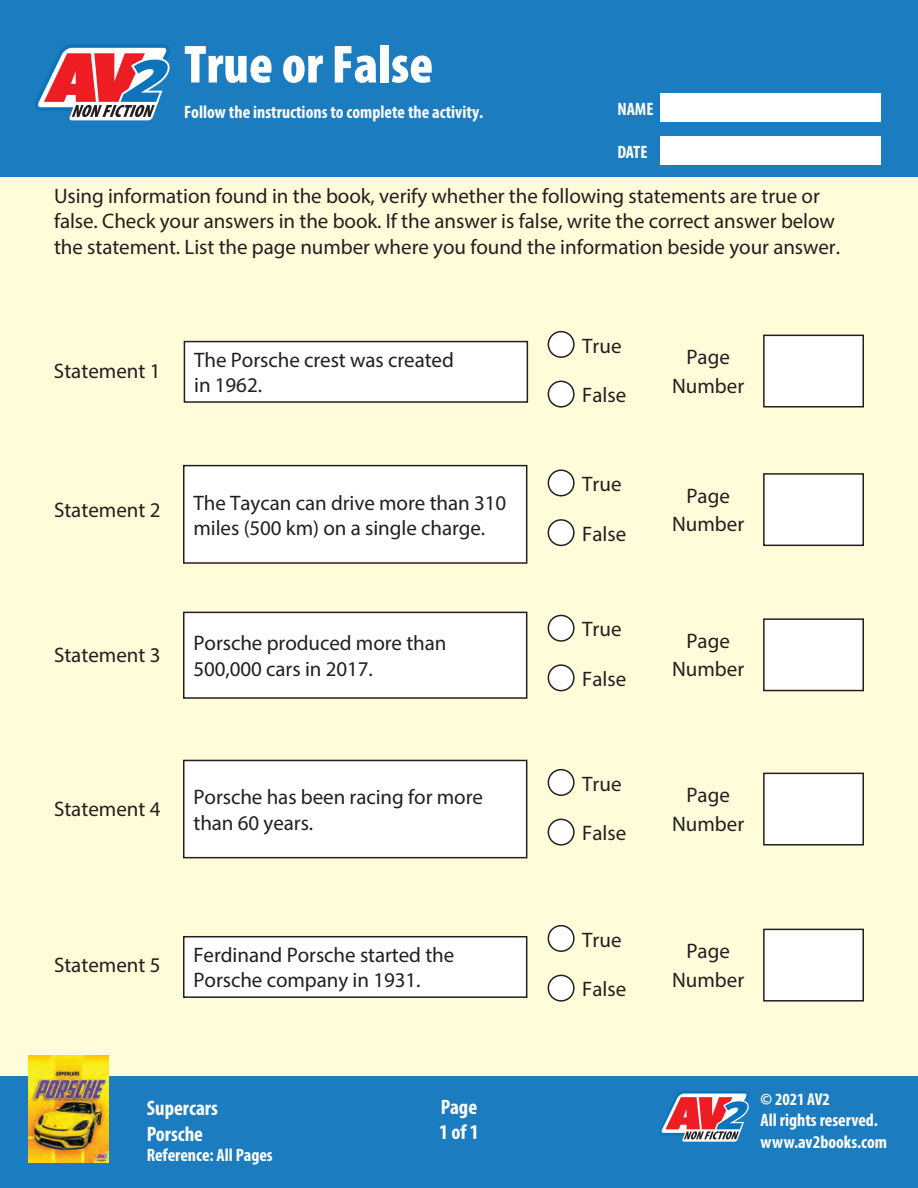
<style>
.page{position:relative;width:918px;height:1188px;background:#fffcd9}
.page>*{position:absolute;margin:0;border:0;box-sizing:border-box;transform-origin:0 0}
.head{font:900 condensed 54px "Myriad Pro";color:#fff}
.activity_text{font:21px/25.2px "Myriad Pro";letter-spacing:-.005em;color:#231f20}
.Question_no_drop{font:21px "Myriad Pro";color:#231f20}
.t1{font:700 condensed 21px/25.2px "Myriad Pro";color:#fff}
.description{font:700 condensed 18px/21.6px "Myriad Pro";color:#fff}
.t2{font:700 condensed 17.25px "Myriad Pro";color:#fff}
</style>
<div class="page">
<div style="left:0;top:0;width:918px;height:177px;background:#1c7cc0"></div>
<div style="left:660px;top:93px;width:220px;height:29px;background:#fff"></div>
<div style="left:660px;top:136px;width:220px;height:29px;background:#fff"></div>
<div style="left:0;top:1076px;width:918px;height:112px;background:#1c7cc0"></div>
<img style="left:29px;top:1056px;width:80px;height:106px">
<svg style="left:34px;top:44px;width:136px;height:76px"></svg>
<svg style="left:659px;top:1091px;width:90px;height:51px"></svg>
<div style="left:764px;top:474px;width:99px;height:71px;background:#fff"></div>
<div style="left:763px;top:473px;width:101px;height:73px;border:2px solid #231f20"></div>
<div style="left:764px;top:619px;width:99px;height:72px;background:#fff"></div>
<div style="left:763px;top:618px;width:101px;height:73px;border:2px solid #231f20"></div>
<div style="left:764px;top:773px;width:99px;height:72px;background:#fff"></div>
<div style="left:763px;top:773px;width:101px;height:73px;border:2px solid #231f20"></div>
<div style="left:764px;top:929px;width:99px;height:72px;background:#fff"></div>
<div style="left:763px;top:929px;width:101px;height:73px;border:2px solid #231f20"></div>
<div style="left:184px;top:466px;width:343px;height:97px;background:#fff"></div>
<div style="left:183px;top:465px;width:344px;height:99px;border:2px solid #231f20"></div>
<div style="left:184px;top:612px;width:343px;height:86px;background:#fff"></div>
<div style="left:183px;top:612px;width:344px;height:87px;border:2px solid #231f20"></div>
<div style="left:184px;top:760px;width:343px;height:98px;background:#fff"></div>
<div style="left:183px;top:760px;width:344px;height:98px;border:2px solid #231f20"></div>
<div style="left:184px;top:937px;width:343px;height:60px;background:#fff"></div>
<div style="left:183px;top:936px;width:344px;height:62px;border:2px solid #231f20"></div>
<div style="left:764px;top:335px;width:99px;height:72px;background:#fff"></div>
<div style="left:763px;top:335px;width:101px;height:72px;border:2px solid #231f20"></div>
<div style="left:184px;top:342px;width:343px;height:60px;background:#fff"></div>
<div style="left:184px;top:341px;width:344px;height:62px;border:2px solid #231f20"></div>
<div style="left:548px;top:332px;width:26px;height:25px;background:#fff;border-radius:50%"></div>
<div style="left:548px;top:331px;width:27px;height:27px;border:2px solid #231f20;border-radius:50%"></div>
<div style="left:548px;top:381px;width:26px;height:26px;background:#fff;border-radius:50%"></div>
<div style="left:548px;top:381px;width:27px;height:27px;border:2px solid #231f20;border-radius:50%"></div>
<div style="left:548px;top:470px;width:26px;height:26px;background:#fff;border-radius:50%"></div>
<div style="left:548px;top:469px;width:27px;height:27px;border:2px solid #231f20;border-radius:50%"></div>
<div style="left:548px;top:520px;width:26px;height:25px;background:#fff;border-radius:50%"></div>
<div style="left:548px;top:519px;width:27px;height:27px;border:2px solid #231f20;border-radius:50%"></div>
<div style="left:548px;top:615px;width:26px;height:26px;background:#fff;border-radius:50%"></div>
<div style="left:548px;top:615px;width:27px;height:27px;border:2px solid #231f20;border-radius:50%"></div>
<div style="left:548px;top:665px;width:26px;height:26px;background:#fff;border-radius:50%"></div>
<div style="left:548px;top:664px;width:27px;height:27px;border:2px solid #231f20;border-radius:50%"></div>
<div style="left:548px;top:770px;width:26px;height:25px;background:#fff;border-radius:50%"></div>
<div style="left:548px;top:769px;width:27px;height:27px;border:2px solid #231f20;border-radius:50%"></div>
<div style="left:548px;top:819px;width:26px;height:26px;background:#fff;border-radius:50%"></div>
<div style="left:548px;top:819px;width:27px;height:27px;border:2px solid #231f20;border-radius:50%"></div>
<div style="left:548px;top:926px;width:26px;height:25px;background:#fff;border-radius:50%"></div>
<div style="left:548px;top:925px;width:27px;height:27px;border:2px solid #231f20;border-radius:50%"></div>
<div style="left:548px;top:975px;width:26px;height:26px;background:#fff;border-radius:50%"></div>
<div style="left:548px;top:975px;width:27px;height:27px;border:2px solid #231f20;border-radius:50%"></div>
<p class="head" style="left:184px;top:30px;width:250px">True or False</p>
<p class="description" style="left:184px;top:100px;width:300px">Follow the instructions to complete the activity.</p>
<p class="description" style="left:617px;top:98px;width:38px">NAME</p>
<p class="description" style="left:617px;top:141px;width:32px">DATE</p>
<p class="activity_text" style="left:54px;top:183px;width:788px">Using information found in the book, verify whether the following statements are true or false. Check your answers in the book. If the answer is false, write the correct answer below the statement. List the page number where you found the information beside your answer.</p>
<p class="Question_no_drop" style="left:54px;top:358px;width:108px">Statement 1</p>
<p class="activity_text" style="left:194px;top:347px;width:261px">The Porsche crest was created in 1962.</p>
<p class="Question_no_drop" style="left:54px;top:497px;width:108px">Statement 2</p>
<p class="activity_text" style="left:194px;top:490px;width:314px">The Taycan can drive more than 310 miles (500 km) on a single charge.</p>
<p class="Question_no_drop" style="left:54px;top:642px;width:108px">Statement 3</p>
<p class="activity_text" style="left:194px;top:631px;width:255px">Porsche produced more than<br>500,000 cars in 2017.</p>
<p class="Question_no_drop" style="left:54px;top:796px;width:108px">Statement 4</p>
<p class="activity_text" style="left:194px;top:784px;width:291px">Porsche has been racing for more than 60 years.</p>
<p class="Question_no_drop" style="left:54px;top:952px;width:108px">Statement 5</p>
<p class="activity_text" style="left:194px;top:942px;width:262px">Ferdinand Porsche started the<br>Porsche company in 1931.</p>
<p class="t1" style="left:147px;top:1095px;width:73px">Supercars<br>Porsche</p>
<p class="description" style="left:147px;top:1143px;width:128px">Reference: All Pages</p>
<p class="t1" style="left:439px;top:1094px;width:41px">Page<br>1 of 1</p>
<p class="Question_no_drop" style="left:582px;top:333px;width:41px">True</p>
<p class="Question_no_drop" style="left:582px;top:382px;width:46px">False</p>
<p class="Question_no_drop" style="left:582px;top:471px;width:41px">True</p>
<p class="Question_no_drop" style="left:582px;top:521px;width:46px">False</p>
<p class="Question_no_drop" style="left:582px;top:616px;width:41px">True</p>
<p class="Question_no_drop" style="left:582px;top:666px;width:46px">False</p>
<p class="Question_no_drop" style="left:582px;top:771px;width:41px">True</p>
<p class="Question_no_drop" style="left:582px;top:820px;width:46px">False</p>
<p class="Question_no_drop" style="left:582px;top:927px;width:41px">True</p>
<p class="Question_no_drop" style="left:582px;top:976px;width:46px">False</p>
<p class="Question_no_drop" style="left:686px;top:344px;width:45px">Page</p>
<p class="Question_no_drop" style="left:672px;top:373px;width:74px">Number</p>
<p class="Question_no_drop" style="left:686px;top:483px;width:45px">Page</p>
<p class="Question_no_drop" style="left:672px;top:511px;width:74px">Number</p>
<p class="Question_no_drop" style="left:686px;top:628px;width:45px">Page</p>
<p class="Question_no_drop" style="left:672px;top:656px;width:74px">Number</p>
<p class="Question_no_drop" style="left:686px;top:782px;width:45px">Page</p>
<p class="Question_no_drop" style="left:672px;top:811px;width:74px">Number</p>
<p class="Question_no_drop" style="left:686px;top:938px;width:45px">Page</p>
<p class="Question_no_drop" style="left:672px;top:967px;width:74px">Number</p>
<p class="t2" style="left:761px;top:1088px;width:71px">© 2021 AV2</p>
<p class="description" style="left:761px;top:1109px;width:128px">All rights reserved. www.av2books.com</p>
</div>
